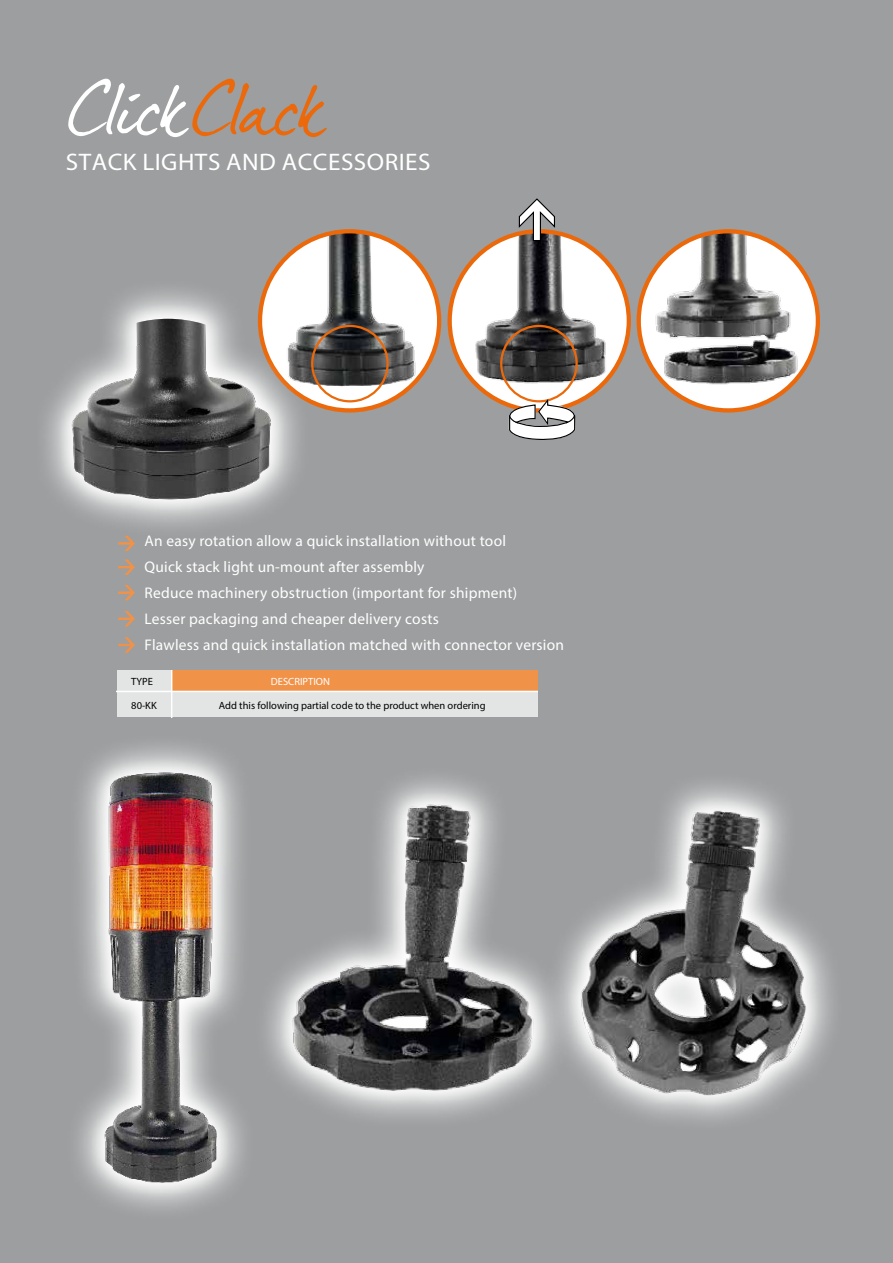
<style>
.page{position:relative;width:893px;height:1263px;background:#9c9e9f}
.page>*{position:absolute;margin:0;border:0;box-sizing:border-box;transform-origin:0 0}
.t1{font:24px "Myriad Pro";letter-spacing:.02em;color:#fff;scale:1.05 1}
.t2{font:15.45px/25.8px "Myriad Pro";letter-spacing:.015em;color:#fff}
.t3{font:10.5px "Myriad Pro";color:#000}
.t4{font:10.5px "Myriad Pro";color:#fff}
</style>
<div class="page">
<svg style="left:68px;top:79px;width:259px;height:59px"></svg>
<svg style="left:118px;top:539px;width:17px;height:13px"></svg>
<svg style="left:118px;top:559px;width:17px;height:16px"></svg>
<svg style="left:118px;top:585px;width:17px;height:16px"></svg>
<svg style="left:118px;top:611px;width:17px;height:16px"></svg>
<svg style="left:118px;top:637px;width:17px;height:16px"></svg>
<img style="left:268px;top:231px;width:170px;height:169px">
<svg style="left:450px;top:231px;width:179px;height:179px;background:#fadfcb"></svg>
<img style="left:462px;top:231px;width:150px;height:161px">
<img style="left:639px;top:231px;width:174px;height:171px">
<div style="left:637px;top:229px;width:183px;height:184px;border:4px solid #eb690b;border-radius:50%"></div>
<svg style="left:45px;top:279px;width:265px;height:260px"></svg>
<svg style="left:57px;top:303px;width:229px;height:211px"></svg>
<svg style="left:518px;top:198px;width:38px;height:44px"></svg>
<svg style="left:103px;top:745px;width:115px;height:465px;fill:#aaacac"></svg>
<img style="left:78px;top:772px;width:165px;height:411px">
<img style="left:90px;top:758px;width:141px;height:440px">
<svg style="left:267px;top:778px;width:221px;height:340px"></svg>
<svg style="left:547px;top:784px;width:285px;height:337px"></svg>
<img style="left:573px;top:785px;width:246px;height:11px">
<div style="left:311px;top:325px;width:78px;height:77px;border:2px solid #eb690b;border-radius:50%"></div>
<div style="left:500px;top:325px;width:78px;height:77px;border:2px solid #eb690b;border-radius:50%"></div>
<svg style="left:508px;top:397px;width:68px;height:43px"></svg>
<div style="left:117px;top:670px;width:421px;height:47px;background:#e3e4e4"></div>
<div style="left:172px;top:670px;width:366px;height:21px;background:#f19249"></div>
<hr style="left:117px;top:691px;width:421px;height:1px;background:#fff">
<hr style="left:171px;top:670px;width:1px;height:47px;background:#fff">
<svg style="left:278px;top:790px;width:269px;height:316px"></svg>
<svg style="left:566px;top:796px;width:255px;height:313px"></svg>
<h1 class="t1" style="left:66px;top:147px;width:349px">STACK LIGHTS AND ACCESSORIES</h1>
<p class="t2" style="left:144px;top:528px;width:421px">an easy rotation allow a quick installation without tool<br>quick stack light un-mount after assembly<br>reduce machinery obstruction (important for shipment)<br>lesser packaging and cheaper delivery costs<br>flawless and quick installation matched with connector version</p>
<p class="t3" style="left:131px;top:675px;width:23px">TYP E</p>
<p class="t4" style="left:271px;top:675px;width:61px">DESCRIPTION</p>
<p class="t3" style="left:131px;top:699px;width:27px">80-KK</p>
<p class="t3" style="left:219px;top:699px;width:268px">Add this following partial code to the product when ordering</p>
</div>
